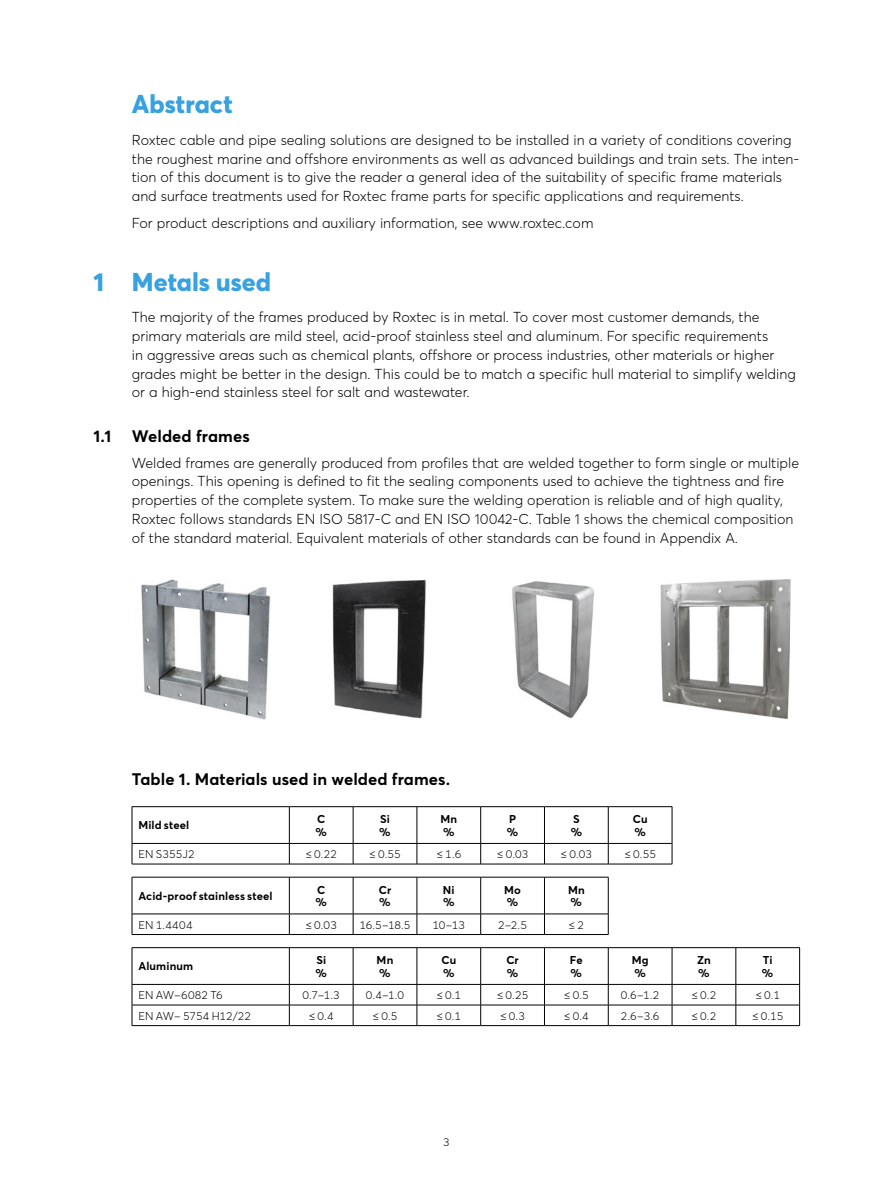
<style>
.page{position:relative;width:893px;height:1191px;background:#fff}
.page>*{position:absolute;margin:0;border:0;box-sizing:border-box;transform-origin:0 0}
.t1{font:800 25.5px "Averta";color:#38a1df}
.t2{font:700 16.5px "Averta";letter-spacing:.005em;color:#000}
.t3{font:300 14.25px/18.8px "Averta";color:#000}
.t4{font:300 11.25px "Averta";letter-spacing:.005em;color:#000}
.t5{font:700 11.25px/12.8px "Averta";letter-spacing:.015em;color:#000}
</style>
<div class="page">
<img style="left:141px;top:579px;width:130px;height:141px">
<img style="left:660px;top:579px;width:131px;height:140px">
<img style="left:332px;top:579px;width:94px;height:140px">
<img style="left:512px;top:581px;width:83px;height:137px">
<hr style="left:417px;top:807px;width:1px;height:36px;background:#000">
<hr style="left:480px;top:807px;width:1px;height:36px;background:#000">
<hr style="left:544px;top:807px;width:1px;height:36px;background:#000">
<hr style="left:353px;top:807px;width:1px;height:36px;background:#000">
<hr style="left:608px;top:807px;width:1px;height:36px;background:#000">
<hr style="left:132px;top:807px;width:1px;height:36px;background:#000">
<hr style="left:672px;top:807px;width:1px;height:36px;background:#000">
<hr style="left:132px;top:806px;width:157px;height:1px;background:#000">
<hr style="left:289px;top:806px;width:64px;height:1px;background:#000">
<hr style="left:353px;top:806px;width:64px;height:1px;background:#000">
<hr style="left:417px;top:806px;width:64px;height:1px;background:#000">
<hr style="left:481px;top:806px;width:63px;height:1px;background:#000">
<hr style="left:544px;top:806px;width:64px;height:1px;background:#000">
<hr style="left:608px;top:806px;width:64px;height:1px;background:#000">
<hr style="left:289px;top:807px;width:1px;height:36px;background:#000">
<svg style="left:132px;top:843px;width:541px;height:21px"></svg>
<hr style="left:417px;top:877px;width:1px;height:36px;background:#000">
<hr style="left:480px;top:877px;width:1px;height:36px;background:#000">
<hr style="left:353px;top:877px;width:1px;height:36px;background:#000">
<hr style="left:132px;top:877px;width:1px;height:36px;background:#000">
<hr style="left:544px;top:877px;width:1px;height:36px;background:#000">
<hr style="left:608px;top:877px;width:1px;height:36px;background:#000">
<hr style="left:132px;top:913px;width:157px;height:1px;background:#000">
<hr style="left:289px;top:913px;width:64px;height:1px;background:#000">
<hr style="left:353px;top:913px;width:64px;height:1px;background:#000">
<hr style="left:417px;top:913px;width:64px;height:1px;background:#000">
<hr style="left:481px;top:913px;width:63px;height:1px;background:#000">
<hr style="left:544px;top:913px;width:64px;height:1px;background:#000">
<hr style="left:132px;top:877px;width:157px;height:1px;background:#000">
<hr style="left:289px;top:877px;width:64px;height:1px;background:#000">
<hr style="left:353px;top:877px;width:64px;height:1px;background:#000">
<hr style="left:417px;top:877px;width:64px;height:1px;background:#000">
<hr style="left:481px;top:877px;width:63px;height:1px;background:#000">
<hr style="left:544px;top:877px;width:64px;height:1px;background:#000">
<hr style="left:132px;top:934px;width:157px;height:1px;background:#000">
<hr style="left:289px;top:934px;width:64px;height:1px;background:#000">
<hr style="left:353px;top:934px;width:64px;height:1px;background:#000">
<hr style="left:417px;top:934px;width:64px;height:1px;background:#000">
<hr style="left:481px;top:934px;width:63px;height:1px;background:#000">
<hr style="left:544px;top:934px;width:64px;height:1px;background:#000">
<hr style="left:289px;top:877px;width:1px;height:36px;background:#000">
<svg style="left:132px;top:914px;width:477px;height:20px"></svg>
<hr style="left:417px;top:947px;width:1px;height:37px;background:#000">
<hr style="left:480px;top:947px;width:1px;height:37px;background:#000">
<hr style="left:544px;top:947px;width:1px;height:37px;background:#000">
<hr style="left:608px;top:947px;width:1px;height:37px;background:#000">
<hr style="left:672px;top:947px;width:1px;height:37px;background:#000">
<hr style="left:353px;top:947px;width:1px;height:37px;background:#000">
<hr style="left:736px;top:947px;width:1px;height:37px;background:#000">
<hr style="left:132px;top:947px;width:157px;height:1px;background:#000">
<hr style="left:132px;top:947px;width:1px;height:37px;background:#000">
<hr style="left:289px;top:947px;width:64px;height:1px;background:#000">
<hr style="left:353px;top:947px;width:64px;height:1px;background:#000">
<hr style="left:417px;top:947px;width:64px;height:1px;background:#000">
<hr style="left:481px;top:947px;width:63px;height:1px;background:#000">
<hr style="left:544px;top:947px;width:64px;height:1px;background:#000">
<hr style="left:608px;top:947px;width:64px;height:1px;background:#000">
<hr style="left:672px;top:947px;width:64px;height:1px;background:#000">
<hr style="left:736px;top:947px;width:64px;height:1px;background:#000">
<hr style="left:799px;top:947px;width:1px;height:37px;background:#000">
<hr style="left:132px;top:1025px;width:157px;height:1px;background:#000">
<hr style="left:289px;top:1025px;width:64px;height:1px;background:#000">
<hr style="left:353px;top:1025px;width:64px;height:1px;background:#000">
<hr style="left:417px;top:1025px;width:64px;height:1px;background:#000">
<hr style="left:481px;top:1025px;width:63px;height:1px;background:#000">
<hr style="left:544px;top:1025px;width:64px;height:1px;background:#000">
<hr style="left:608px;top:1025px;width:64px;height:1px;background:#000">
<hr style="left:672px;top:1025px;width:64px;height:1px;background:#000">
<hr style="left:736px;top:1025px;width:64px;height:1px;background:#000">
<hr style="left:289px;top:947px;width:1px;height:37px;background:#000">
<svg style="left:132px;top:984px;width:668px;height:41px"></svg>
<h1 class="t1" style="left:132px;top:88px;width:103px">Abstract</h1>
<p class="t3" style="left:132px;top:130px;width:669px">Roxtec cable and pipe sealing solutions are designed to be installed in a variety of conditions covering the roughest marine and offshore environments as well as advanced buildings and train sets. The inten&shy;tion of this document is to give the reader a general idea of the suitability of specific frame materials and surface treatments used for Roxtec frame parts for specific applications and requirements.</p>
<p class="t3" style="left:132px;top:214px;width:463px">For product descriptions and auxiliary information, see www.roxtec.com</p>
<h1 class="t1" style="left:94px;top:265px;width:179px">1 Metals used</h1>
<p class="t3" style="left:132px;top:308px;width:666px">The majority of the frames produced by Roxtec is in metal. To cover most customer demands, the primary materials are mild steel, acid-proof stainless steel and aluminum. For specific requirements<br>in aggressive areas such as chemical plants, offshore or process industries, other materials or higher grades might be better in the design. This could be to match a specific hull material to simplify welding or a high-end stainless steel for salt and wastewater.</p>
<p class="t2" style="left:94px;top:426px;width:158px">1.1 Welded frames</p>
<p class="t3" style="left:132px;top:453px;width:669px">Welded frames are generally produced from profiles that are welded together to form single or multiple openings. This opening is defined to fit the sealing components used to achieve the tightness and fire properties of the complete system. To make sure the welding operation is reliable and of high quality, Roxtec follows standards EN ISO 5817-C and EN ISO 10042-C. Table 1 shows the chemical composition of the standard material. Equivalent materials of other standards can be found in Appendix A.</p>
<p class="t2" style="left:132px;top:768px;width:320px">Table 1. Materials used in welded frames.</p>
<p class="t5" style="left:138px;top:819px;width:52px">Mild steel</p>
<p class="t5" style="left:315px;top:812px;width:13px">C %</p>
<p class="t5" style="left:379px;top:812px;width:13px">Si %</p>
<p class="t5" style="left:440px;top:812px;width:18px">Mn %</p>
<p class="t5" style="left:507px;top:812px;width:13px">P %</p>
<p class="t5" style="left:571px;top:812px;width:13px">S %</p>
<p class="t5" style="left:633px;top:812px;width:16px">Cu %</p>
<p class="t4" style="left:138px;top:847px;width:58px">EN S355J2</p>
<p class="t4" style="left:305px;top:847px;width:33px">≤ 0.22</p>
<p class="t4" style="left:369px;top:847px;width:33px">≤ 0.55</p>
<p class="t4" style="left:436px;top:847px;width:26px">≤ 1.6</p>
<p class="t4" style="left:497px;top:847px;width:33px">≤ 0.03</p>
<p class="t4" style="left:561px;top:847px;width:33px">≤ 0.03</p>
<p class="t4" style="left:624px;top:847px;width:33px">≤ 0.55</p>
<p class="t5" style="left:138px;top:889px;width:136px">Acid-proof stainless steel</p>
<p class="t5" style="left:315px;top:883px;width:13px">C %</p>
<p class="t5" style="left:379px;top:883px;width:14px">Cr %</p>
<p class="t5" style="left:443px;top:883px;width:13px">Ni %</p>
<p class="t5" style="left:504px;top:883px;width:18px">Mo %</p>
<p class="t5" style="left:568px;top:883px;width:18px">Mn %</p>
<p class="t4" style="left:138px;top:917px;width:56px">EN 1.4404</p>
<p class="t4" style="left:305px;top:917px;width:33px">≤ 0.03</p>
<p class="t4" style="left:359px;top:917px;width:53px">16.5-18.5</p>
<p class="t4" style="left:433px;top:917px;width:34px">10-13</p>
<p class="t4" style="left:498px;top:917px;width:30px">2-2.5</p>
<p class="t4" style="left:569px;top:917px;width:17px">≤ 2</p>
<p class="t5" style="left:138px;top:960px;width:56px">Aluminum</p>
<p class="t5" style="left:315px;top:953px;width:13px">Si %</p>
<p class="t5" style="left:377px;top:953px;width:18px">Mn %</p>
<p class="t5" style="left:441px;top:953px;width:16px">Cu %</p>
<p class="t5" style="left:506px;top:953px;width:14px">Cr %</p>
<p class="t5" style="left:570px;top:953px;width:14px">Fe %</p>
<p class="t5" style="left:632px;top:953px;width:18px">Mg %</p>
<p class="t5" style="left:697px;top:953px;width:15px">Zn %</p>
<p class="t5" style="left:762px;top:953px;width:13px">Ti %</p>
<p class="t4" style="left:138px;top:988px;width:86px">EN AW-6082 T6</p>
<p class="t4" style="left:303px;top:988px;width:39px">0.7-1.3</p>
<p class="t4" style="left:366px;top:988px;width:40px">0.4-1.0</p>
<p class="t4" style="left:436px;top:988px;width:26px">≤ 0.1</p>
<p class="t4" style="left:497px;top:988px;width:33px">≤ 0.25</p>
<p class="t4" style="left:564px;top:988px;width:26px">≤ 0.5</p>
<p class="t4" style="left:621px;top:988px;width:40px">0.6-1.2</p>
<p class="t4" style="left:691px;top:988px;width:27px">≤ 0.2</p>
<p class="t4" style="left:755px;top:988px;width:26px">≤ 0.1</p>
<p class="t4" style="left:138px;top:1008px;width:114px">EN AW- 5754 H12/22</p>
<p class="t4" style="left:309px;top:1008px;width:26px">≤ 0.4</p>
<p class="t4" style="left:373px;top:1008px;width:26px">≤ 0.5</p>
<p class="t4" style="left:436px;top:1008px;width:26px">≤ 0.1</p>
<p class="t4" style="left:500px;top:1008px;width:26px">≤ 0.3</p>
<p class="t4" style="left:564px;top:1008px;width:26px">≤ 0.4</p>
<p class="t4" style="left:621px;top:1008px;width:40px">2.6-3.6</p>
<p class="t4" style="left:691px;top:1008px;width:27px">≤ 0.2</p>
<p class="t4" style="left:752px;top:1008px;width:33px">≤ 0.15</p>
<p class="t4" style="left:444px;top:1134px;width:7px">3</p>
</div>
